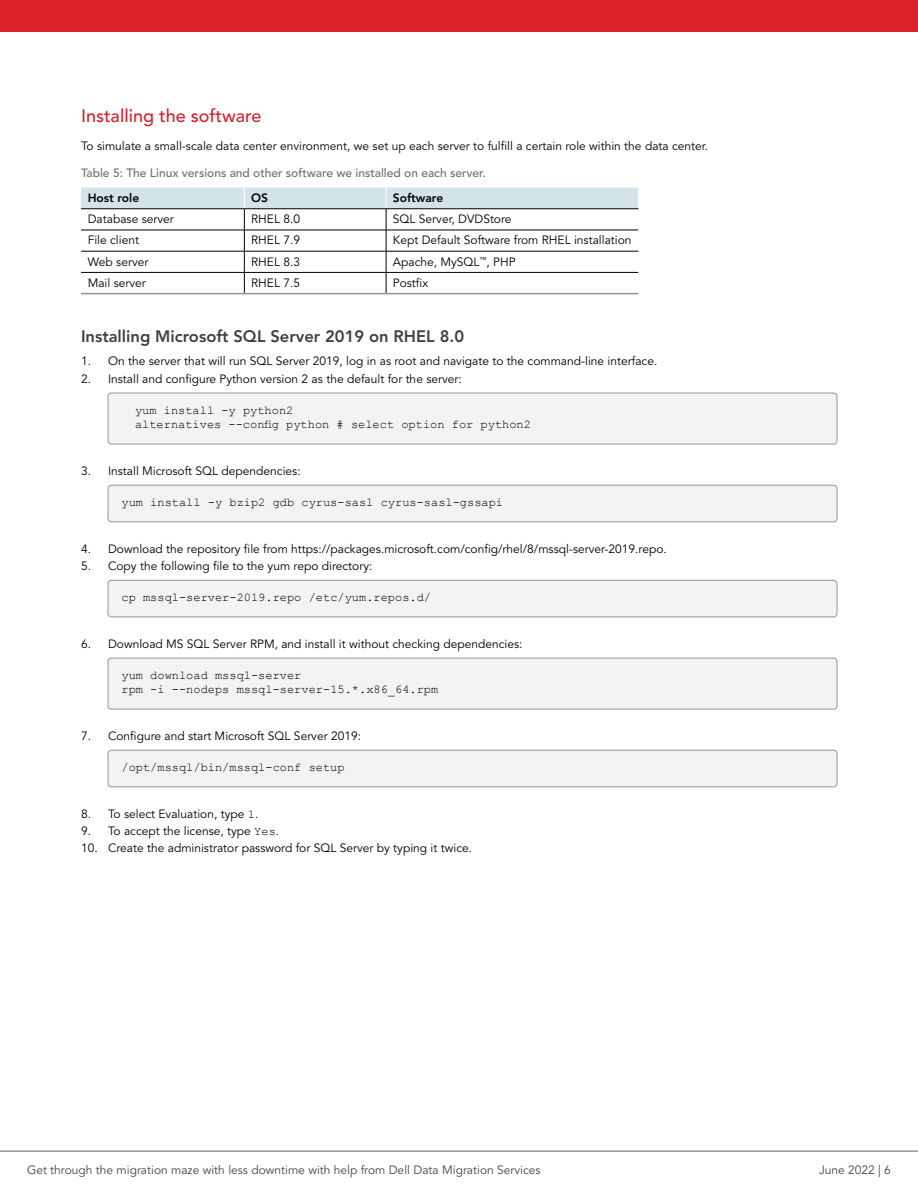
<style>
.page{position:relative;width:918px;height:1188px;background:#fff}
.page>*{position:absolute;margin:0;border:0;box-sizing:border-box;transform-origin:0 0}
.t1{font:500 18px "Avenir LT Pro";color:#d2232a}
.t2{font:800 16.5px "Avenir LT Pro";color:#414042}
.t3{font:12px "Avenir LT Pro";color:#000}
.t4{font:12px/14.4px "Courier New";color:#000}
.t5{font:12px "Avenir LT Pro";color:#464547}
.t6{font:500 12px "Avenir LT Pro";color:#6d6e71}
.t7{font:800 12px "Avenir LT Pro";color:#000}
.s1{font-family:"Courier New"}
</style>
<div class="page">
<div style="left:108px;top:393px;width:729px;height:51px;background:#f3f3f4;border-radius:3px"></div>
<div style="left:108px;top:393px;width:729px;height:51px;border:1px solid #939598;border-radius:3px"></div>
<div style="left:108px;top:485px;width:729px;height:37px;background:#f3f3f4;border-radius:3px"></div>
<div style="left:108px;top:485px;width:729px;height:37px;border:1px solid #939598;border-radius:3px"></div>
<div style="left:108px;top:580px;width:729px;height:37px;background:#f3f3f4;border-radius:3px"></div>
<div style="left:108px;top:580px;width:729px;height:37px;border:1px solid #939598;border-radius:3px"></div>
<div style="left:108px;top:658px;width:729px;height:51px;background:#f3f3f4;border-radius:3px"></div>
<div style="left:108px;top:658px;width:729px;height:51px;border:1px solid #939598;border-radius:3px"></div>
<div style="left:108px;top:750px;width:729px;height:37px;background:#f3f3f4;border-radius:3px"></div>
<div style="left:108px;top:750px;width:729px;height:37px;border:1px solid #939598;border-radius:3px"></div>
<hr style="left:81px;top:293px;width:163px;height:1px;background:#939598">
<hr style="left:244px;top:293px;width:142px;height:1px;background:#939598">
<hr style="left:386px;top:293px;width:252px;height:1px;background:#939598">
<svg style="left:81px;top:188px;width:558px;height:105px"></svg>
<hr style="left:0;top:1151px;width:918px;height:1px;background:#616264">
<div style="left:0;top:0;width:918px;height:32px;background:#da2128"></div>
<h1 class="t1" style="left:81px;top:105px;width:182px">Installing the software</h1>
<p class="t3" style="left:81px;top:138px;width:629px">To simulate a small-scale data center environment, we set up each server to fulfill a certain role within the data center.</p>
<p class="t6" style="left:81px;top:166px;width:406px">Table 5: The Linux versions and other software we installed on each server.</p>
<p class="t7" style="left:88px;top:191px;width:53px">Host role</p>
<p class="t7" style="left:251px;top:191px;width:18px">OS</p>
<p class="t7" style="left:393px;top:191px;width:52px">Software</p>
<p class="t3" style="left:88px;top:212px;width:88px">Database server</p>
<p class="t3" style="left:251px;top:212px;width:50px">RHEL 8.0</p>
<p class="t3" style="left:393px;top:212px;width:120px">SQL Server, DVDStore</p>
<p class="t3" style="left:88px;top:233px;width:53px">File client</p>
<p class="t3" style="left:251px;top:233px;width:50px">RHEL 7.9</p>
<p class="t3" style="left:393px;top:233px;width:240px">Kept Default Software from RHEL installation</p>
<p class="t3" style="left:88px;top:254px;width:62px">Web server</p>
<p class="t3" style="left:251px;top:254px;width:50px">RHEL 8.3</p>
<p class="t3" style="left:393px;top:254px;width:124px">Apache, MySQL<sup>™</sup>, PHP</p>
<p class="t3" style="left:88px;top:276px;width:60px">Mail server</p>
<p class="t3" style="left:251px;top:276px;width:50px">RHEL 7.5</p>
<p class="t3" style="left:393px;top:276px;width:37px">Postfix</p>
<h2 class="t2" style="left:81px;top:327px;width:385px">Installing Microsoft SQL Server 2019 on RHEL 8.0</h2>
<p class="t3" style="left:81px;top:354px;width:578px">1. On the server that will run SQL Server 2019, log in as root and navigate to the command-line interface.</p>
<p class="t3" style="left:81px;top:371px;width:382px">2. Install and configure Python version 2 as the default for the server:</p>
<p class="t4" style="left:135px;top:403px;width:398px">yum install -y python2<br>alternatives --config python # select option for python2</p>
<p class="t3" style="left:81px;top:463px;width:221px">3. Install Microsoft SQL dependencies:</p>
<p class="t4" style="left:122px;top:495px;width:383px">yum install -y bzip2 gdb cyrus-sasl cyrus-sasl-gssapi</p>
<p class="t3" style="left:81px;top:541px;width:587px">4. Download the repository file from https://packages.microsoft.com/config/rhel/8/mssql-server-2019.repo.</p>
<p class="t3" style="left:81px;top:559px;width:293px">5. Copy the following file to the yum repo directory:</p>
<p class="t4" style="left:122px;top:590px;width:311px">cp mssql-server-2019.repo /etc/yum.repos.d/</p>
<p class="t3" style="left:81px;top:636px;width:443px">6. Download MS SQL Server RPM, and install it without checking dependencies:</p>
<p class="t4" style="left:121px;top:668px;width:318px">yum download mssql-server<br>rpm -i --nodeps mssql-server-15.*.x86_64.rpm</p>
<p class="t3" style="left:81px;top:729px;width:282px">7. Configure and start Microsoft SQL Server 2019:</p>
<p class="t4" style="left:122px;top:760px;width:225px">/opt/mssql/bin/mssql-conf setup</p>
<p class="t3" style="left:81px;top:806px;width:179px">8. To select Evaluation, type <span class="s1">1</span>.</p>
<p class="t3" style="left:81px;top:824px;width:200px">9. To accept the license, type <span class="s1">Yes</span>.</p>
<p class="t3" style="left:81px;top:841px;width:393px">10. Create the administrator password for SQL Server by typing it twice.</p>
<p class="t5" style="left:27px;top:1163px;width:515px">Get through the migration maze with less downtime with help from Dell Data Migration Services</p>
<p class="t5" style="left:819px;top:1163px;width:73px">June 2022 | 6</p>
</div>
